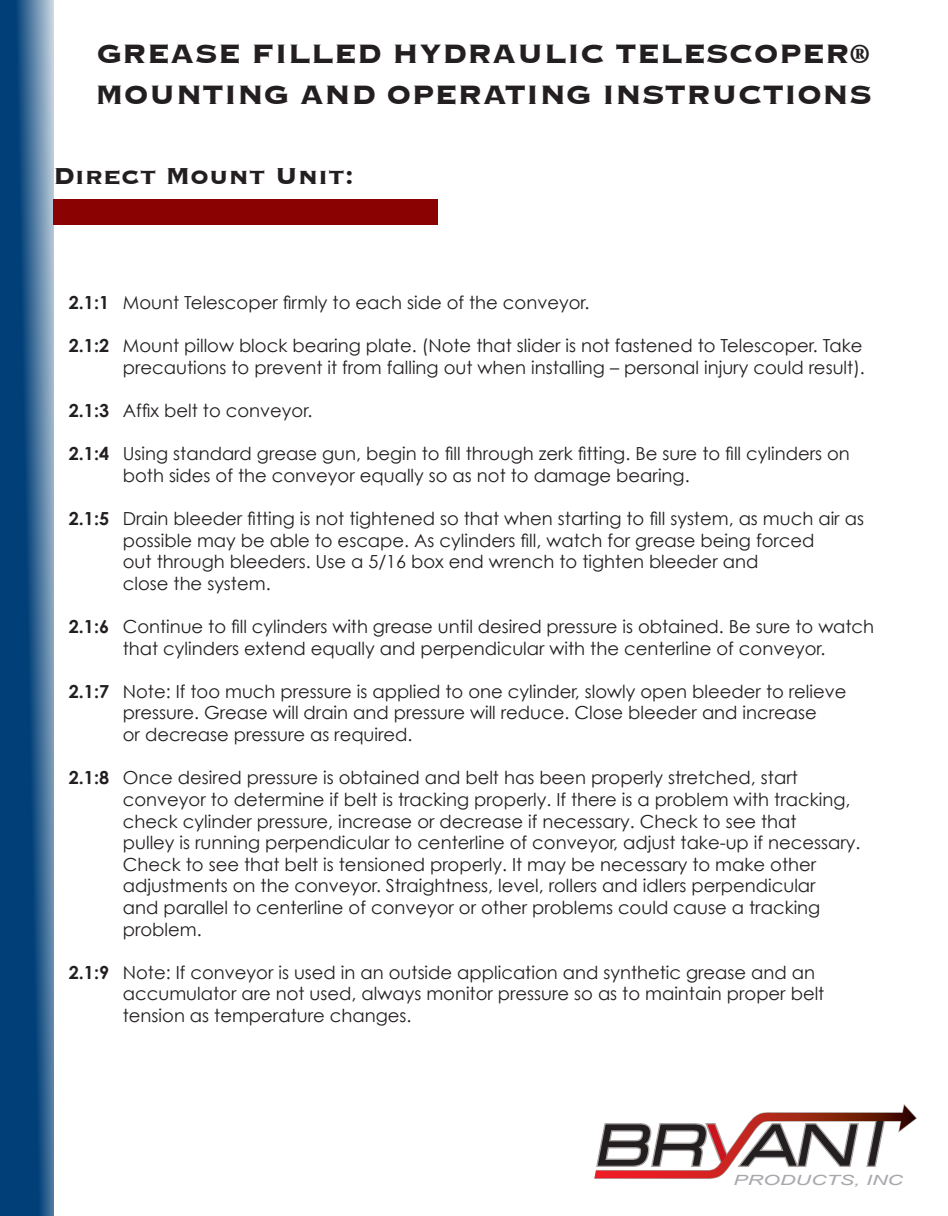
<style>
.page{position:relative;width:948px;height:1216px;background:#fff}
.page>*{position:absolute;margin:0;border:0;box-sizing:border-box;transform-origin:0 0}
.t1{font:700 34.5px "Copperplate";color:#231f20}
.t2{font:700 30px "Copperplate";color:#231f20}
.t3{font:18px/21.6px "Century Gothic";color:#231f20}
.t4{font:italic 14.1px "Arial";color:#a8a9ad;scale:1.53 1}
.s1{font-weight:700}
</style>
<div class="page">
<svg style="left:594px;top:1105px;width:323px;height:74px"></svg>
<svg style="left:0;top:0;width:53px;height:1215px;background:#245a8a"></svg>
<div style="left:53px;top:199px;width:384px;height:25px;background:#8b0202"></div>
<p class="t1" style="left:97px;top:31px;width:775px">GREASE FILLED HYDRAULIC TELESCOPER®</p>
<p class="t1" style="left:95px;top:73px;width:778px">MOUNTING AND OPERATING INSTRUCTIONS</p>
<p class="t2" style="left:53px;top:157px;width:302px">Direct Mount Unit:</p>
<p class="t3" style="left:69px;top:291px;width:522px"><span class="s1">2.1:1</span> Mount Telescoper firmly to each side of the conveyor.</p>
<p class="t3" style="left:69px;top:334px;width:797px;text-align:right"><span class="s1">2.1:2</span> Mount pillow block bearing plate. (Note that slider is not fastened to Telescoper. Take precautions to prevent it from falling out when installing – personal injury could result).</p>
<p class="t3" style="left:69px;top:399px;width:245px"><span class="s1">2.1:3</span> Affix belt to conveyor.</p>
<p class="t3" style="left:123px;top:442px;width:728px;text-indent:-54px"><span class="s1">2.1:4</span> Using standard grease gun, begin to fill through zerk fitting. Be sure to fill cylinders on both sides of the conveyor equally so as not to damage bearing.</p>
<p class="t3" style="left:123px;top:507px;width:742px;text-indent:-54px"><span class="s1">2.1:5</span> Drain bleeder fitting is not tightened so that when starting to fill system, as much air as possible may be able to escape. As cylinders fill, watch for grease being forced<br>out through bleeders. Use a 5/16 box end wrench to tighten bleeder and<br>close the system.</p>
<p class="t3" style="left:69px;top:615px;width:807px;text-align:center"><span class="s1">2.1:6</span> Continue to fill cylinders with grease until desired pressure is obtained. Be sure to watch that cylinders extend equally and perpendicular with the centerline of conveyor.</p>
<p class="t3" style="left:123px;top:680px;width:725px;text-indent:-54px"><span class="s1">2.1:7</span> Note: If too much pressure is applied to one cylinder, slowly open bleeder to relieve pressure. Grease will drain and pressure will reduce. Close bleeder and increase<br>or decrease pressure as required.</p>
<p class="t3" style="left:69px;top:766px;width:730px"><span class="s1">2.1:8</span> Once desired pressure is obtained and belt has been properly stretched, start</p>
<p class="t3" style="left:123px;top:788px;width:739px">conveyor to determine if belt is tracking properly. If there is a problem with tracking, check cylinder pressure, increase or decrease if necessary. Check to see that<br>pulley is running perpendicular to centerline of conveyor, adjust take-up if necessary.<br>Check to see that belt is tensioned properly. It may be necessary to make other adjustments on the conveyor. Straightness, level, rollers and idlers perpendicular<br>and parallel to centerline of conveyor or other problems could cause a tracking problem.</p>
<p class="t3" style="left:69px;top:961px;width:748px"><span class="s1">2.1:9</span> Note: If conveyor is used in an outside application and synthetic grease and an</p>
<p class="t3" style="left:123px;top:982px;width:703px">accumulator are not used, always monitor pressure so as to maintain proper belt</p>
<p class="t3" style="left:123px;top:1004px;width:290px">tension as temperature changes.</p>
<p class="t4" style="left:733px;top:1172px;width:112px">PRODUCTS, INC</p>
</div>
